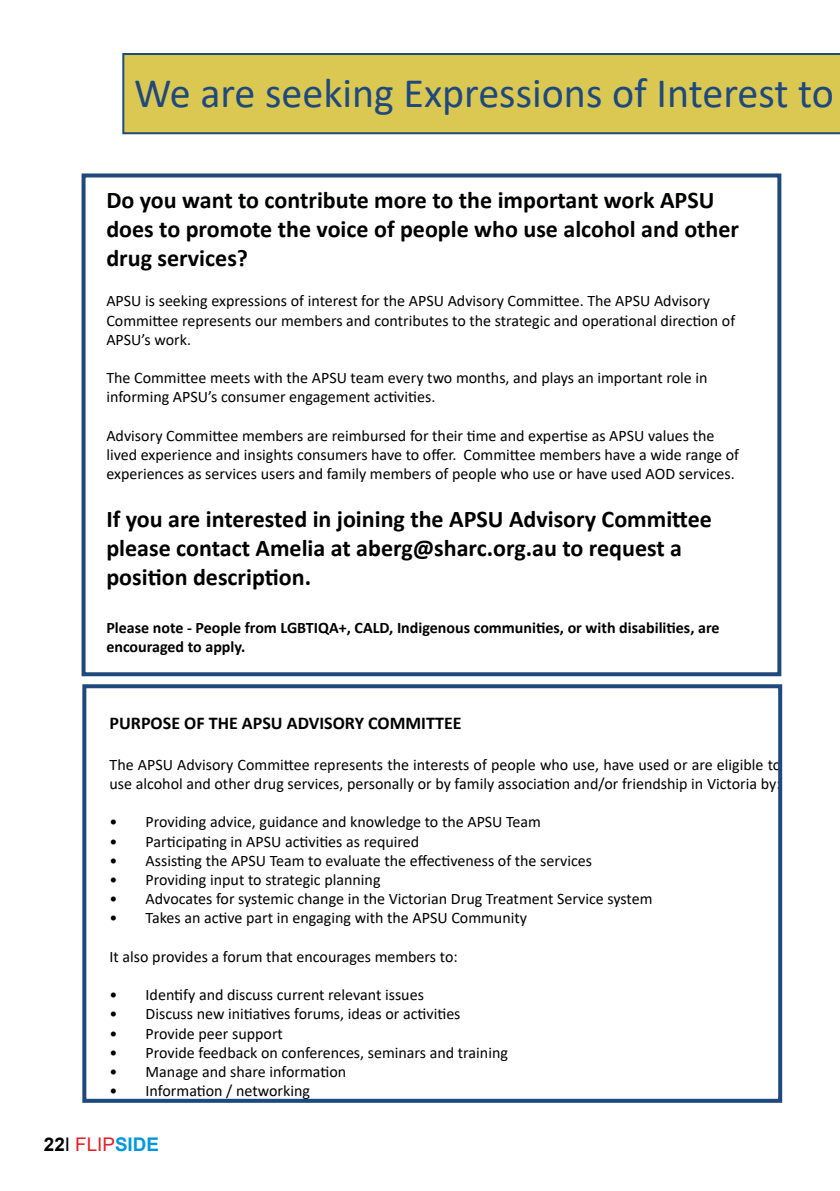
<style>
.page{position:relative;width:840px;height:1191px;background:#fff}
.page>*{position:absolute;margin:0;border:0;box-sizing:border-box;transform-origin:0 0}
.t1{font:42px "Calibri";color:#1f497d}
.t2{font:700 24px/28.8px "Calibri";color:#000}
.t3{font:18.8px "Arial";color:#e11f27}
.t4{font:700 18px "Calibri";color:#000}
.t5{font:16px/19.2px "Calibri";color:#000}
.t6{font:700 16px/19.2px "Calibri";color:#000}
.s1{font-weight:700;color:#000}
.s2{color:#000}
.s3{font-weight:700;color:#0097da}
</style>
<div class="page">
<div style="left:122px;top:53px;width:717px;height:81px;background:#dac853"></div>
<div style="left:82px;top:684px;width:699px;height:418px;border:4px solid #1f497d"></div>
<div style="left:81px;top:173px;width:700px;height:503px;border:4px solid #1f497d"></div>
<h1 class="t1" style="left:134px;top:64px;width:701px">We are seeking Expressions of Interest to</h1>
<h2 class="t2" style="left:106px;top:185px;width:634px">Do you want to contribute more to the important work APSU does to promote the voice of people who use alcohol and other drug services?</h2>
<p class="t5" style="left:106px;top:291px;width:630px">APSU is seeking expressions of interest for the APSU Advisory Committee. The APSU Advisory<br>Committee represents our members and contributes to the strategic and operational direction of<br>APSU’s work.</p>
<p class="t5" style="left:106px;top:368px;width:602px">The Committee meets with the APSU team every two months, and plays an important role in informing APSU’s consumer engagement activities.</p>
<p class="t5" style="left:106px;top:425px;width:634px">Advisory Committee members are reimbursed for their time and expertise as APSU values the lived experience and insights consumers have to offer. Committee members have a wide range of experiences as services users and family members of people who use or have used AOD services.</p>
<h2 class="t2" style="left:106px;top:504px;width:606px">If you are interested in joining the APSU Advisory Committee please contact Amelia at aberg@sharc.org.au to request a position description.</h2>
<p class="t6" style="left:106px;top:617px;width:614px">Please note - People from LGBTIQA+, CALD, Indigenous communities, or with disabilities, are encouraged to apply.</p>
<p class="t4" style="left:109px;top:710px;width:353px">PURPOSE OF THE APSU ADVISORY COMMITTEE</p>
<p class="t5" style="left:109px;top:754px;width:673px">The APSU Advisory Committee represents the interests of people who use, have used or are eligible to use alcohol and other drug services, personally or by family association and/or friendship in Victoria by:</p>
<p class="t5" style="left:109px;top:812px;width:432px">• Providing advice, guidance and knowledge to the APSU Team</p>
<p class="t5" style="left:109px;top:831px;width:311px">• Participating in APSU activities as required</p>
<p class="t5" style="left:109px;top:850px;width:484px">• Assisting the APSU Team to evaluate the effectiveness of the services</p>
<p class="t5" style="left:109px;top:869px;width:272px">• Providing input to strategic planning</p>
<p class="t5" style="left:109px;top:889px;width:544px">• Advocates for systemic change in the Victorian Drug Treatment Service system</p>
<p class="t5" style="left:109px;top:908px;width:419px">• Takes an active part in engaging with the APSU Community</p>
<p class="t5" style="left:109px;top:946px;width:349px">It also provides a forum that encourages members to:</p>
<p class="t5" style="left:109px;top:985px;width:316px">• Identify and discuss current relevant issues</p>
<p class="t5" style="left:109px;top:1004px;width:352px">• Discuss new initiatives forums, ideas or activities</p>
<p class="t5" style="left:109px;top:1023px;width:175px">• Provide peer support</p>
<p class="t5" style="left:109px;top:1042px;width:399px">• Provide feedback on conferences, seminars and training</p>
<p class="t5" style="left:109px;top:1061px;width:238px">• Manage and share information</p>
<p class="t5" style="left:109px;top:1081px;width:202px">• Information / networking</p>
<p class="t3" style="left:44px;top:1131px;width:116px"><span class="s1">22</span><span class="s2">I</span> FLIP<span class="s3">SIDE</span></p>
</div>
